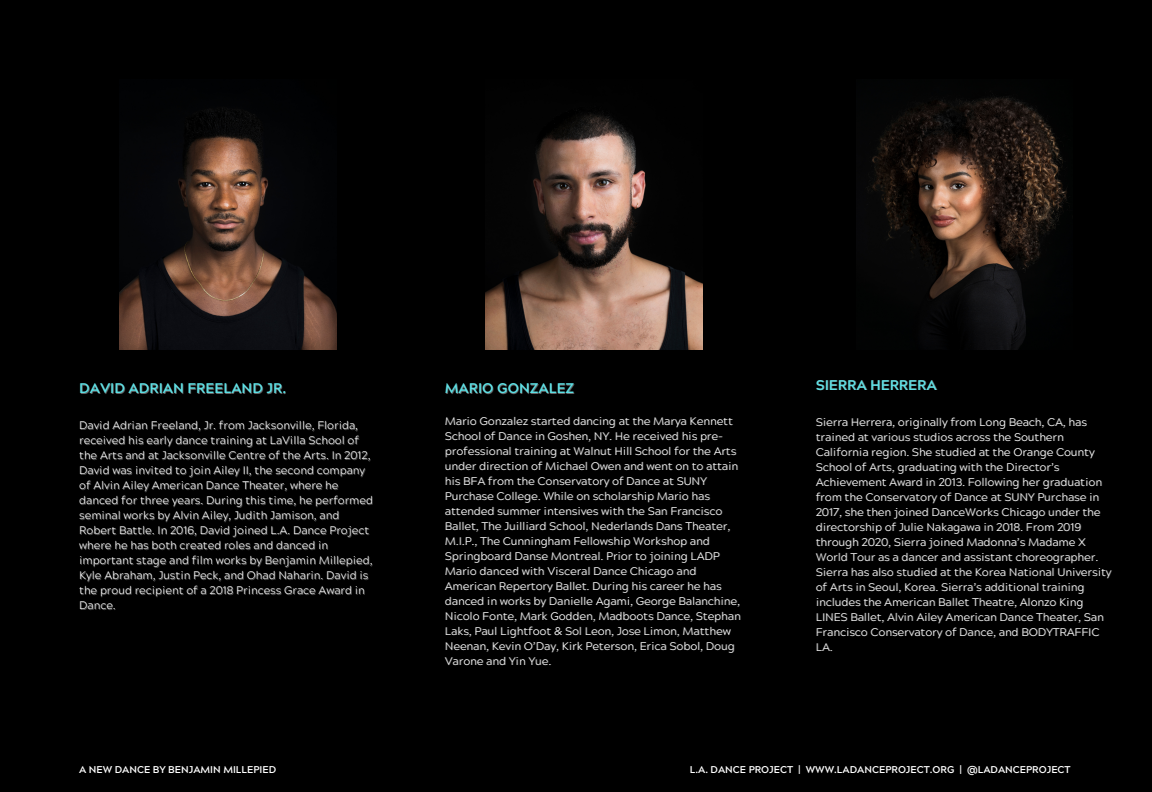
<style>
.page{position:relative;width:1152px;height:792px;background:#000}
.page>*{position:absolute;margin:0;border:0;box-sizing:border-box;transform-origin:0 0}
.t1{font:700 14px "Acherus Grotesque";color:#5ce1e6}
.t2{font:300 11px/15px "Acherus Grotesque";color:#fff}
.t3{font:700 9.8px "Acherus Grotesque";color:#fff}
.s1{color:rgb(255 255 255/.4)}
</style>
<div class="page">
<img style="left:856px;top:93px;width:212px;height:257px">
<img style="left:120px;top:107px;width:216px;height:243px">
<img style="left:485px;top:110px;width:217px;height:240px">
<p class="t1" style="left:79px;top:383px;width:209px">DAVID ADRIAN FREELAND JR.</p>
<p class="t2" style="left:79px;top:419px;width:295px">David Adrian Freeland, Jr. from Jacksonville, Florida, received his early dance training at LaVilla School of the Arts and at Jacksonville Centre of the Arts. In 2012, David was invited to join Ailey II, the second company of Alvin Ailey American Dance Theater, where he danced for three years. During this time, he performed seminal works by Alvin Ailey, Judith Jamison, and Robert Battle. In 2016, David joined L.A. Dance Project where he has both created roles and danced in important stage and film works by Benjamin Millepied, Kyle Abraham, Justin Peck, and Ohad Naharin. David is the proud recipient of a 2018 Princess Grace Award in Dance.</p>
<p class="t1" style="left:445px;top:383px;width:131px">MARIO GONZALEZ</p>
<p class="t2" style="left:445px;top:415px;width:297px">Mario Gonzalez started dancing at the Marya Kennett School of Dance in Goshen, NY. He received his pre&shy;professional training at Walnut Hill School for the Arts under direction of Michael Owen and went on to attain his BFA from the Conservatory of Dance at SUNY Purchase College. While on scholarship Mario has attended summer intensives with the San Francisco Ballet, The Juilliard School, Nederlands Dans Theater, M.I.P., The Cunningham Fellowship Workshop and Springboard Danse Montreal. Prior to joining LADP Mario danced with Visceral Dance Chicago and American Repertory Ballet. During his career he has danced in works by Danielle Agami, George Balanchine, Nicolo Fonte, Mark Godden, Madboots Dance, Stephan Laks, Paul Lightfoot &amp; Sol Leon, Jose Limon, Matthew Neenan, Kevin O’Day, Kirk Peterson, Erica Sobol, Doug Varone and Yin Yue.</p>
<p class="t1" style="left:816px;top:379px;width:122px">SIERRA HERRERA</p>
<p class="t2" style="left:816px;top:416px;width:297px">Sierra Herrera, originally from Long Beach, CA, has trained at various studios across the Southern California region. She studied at the Orange County School of Arts, graduating with the Director’s Achievement Award in 2013. Following her graduation from the Conservatory of Dance at SUNY Purchase in 2017, she then joined DanceWorks Chicago under the directorship of Julie Nakagawa in 2018. From 2019 through 2020, Sierra joined Madonna’s Madame X World Tour as a dancer and assistant choreographer.<br>Sierra has also studied at the Korea National University of Arts in Seoul, Korea. Sierra’s additional training includes the American Ballet Theatre, Alonzo King LINES Ballet, Alvin Ailey American Dance Theater, San Francisco Conservatory of Dance, and BODYTRAFFIC <span class="s1">LA</span>.</p>
<p class="t3" style="left:79px;top:766px;width:199px">A NEW DANCE BY BENJAMIN MILLEPIED</p>
<p class="t3" style="left:690px;top:766px;width:382px">L.A. DANCE PROJECT | WWW.LADANCEPROJECT.ORG | @LADANCEPROJECT</p>
</div>
